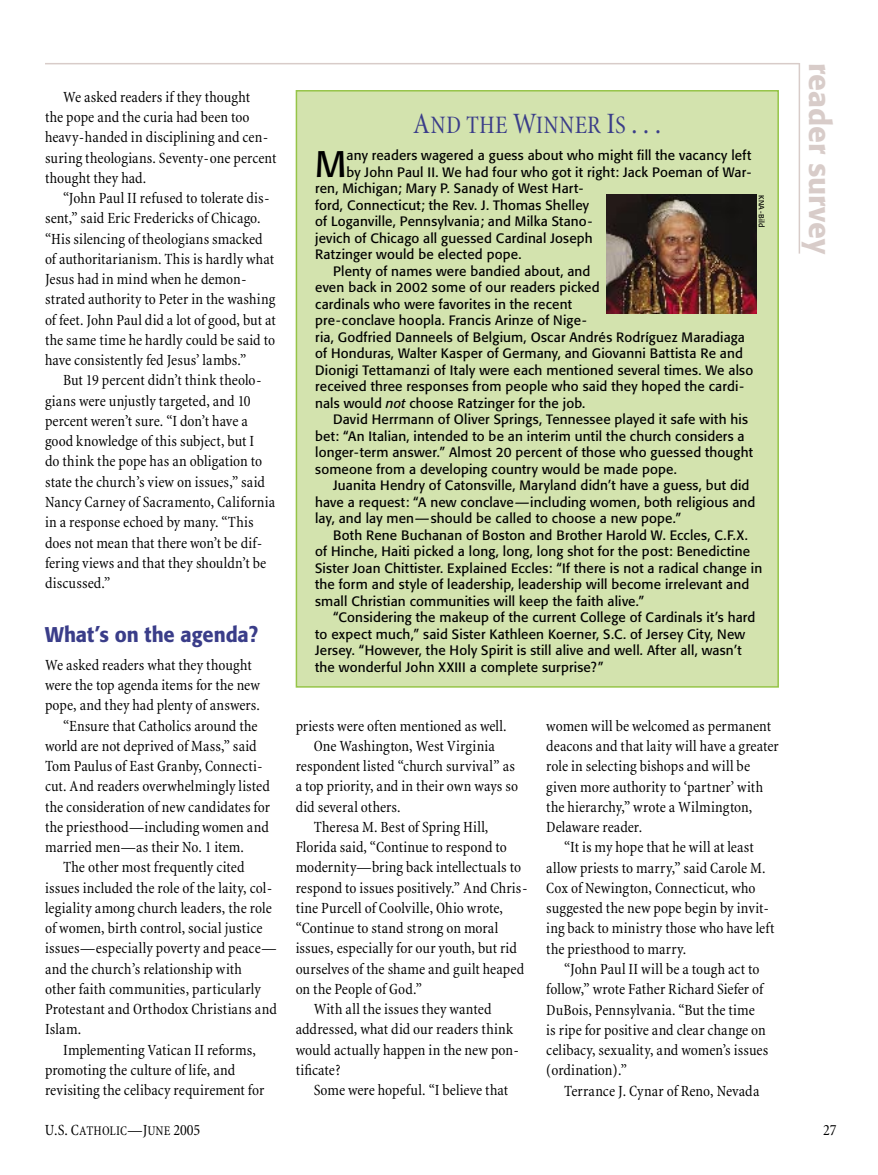
<style>
.page{position:relative;width:878px;height:1175px;background:#fff}
.page>*{position:absolute;margin:0;border:0;box-sizing:border-box;transform-origin:0 0}
.sidebar_text_drop_cap{font:36.6px "Formata";color:#000}
.t1{font:500 30px "Formata";color:#d8ccc9}
.sidebar_title{font:25.5px "Minion MM 367 465 20";letter-spacing:.005em;color:#3a3d89}
.subhead_formata_1_line{font:500 21px "Formata";letter-spacing:-.005em;color:#3a3d89;scale:.95 1}
.body_3_col_indent{font:15.75px/20.2px "Minion MM 367 465 10";letter-spacing:.005em;color:#000}
.body_no_indent{font:15.75px/20.2px "Minion MM 367 465 10";color:#000}
.sidebar_text{font:13.5px/16.5px "Formata";letter-spacing:.01em;color:#000}
.sidebar_text_drop_cap-2{font:13.5px "Formata";letter-spacing:.01em;color:#000}
.artist_credit{font:7.5px "Formata";letter-spacing:.025em;color:#000}
.s1{font-size:30px}
.s2{font-style:italic}
.s3{font-size:13.35px}
</style>
<div class="page">
<hr style="left:798px;top:63px;width:2px;height:191px;background:#d8ccc9">
<hr style="left:45px;top:63px;width:754px;height:1px;background:#d8ccc9">
<div style="left:296px;top:91px;width:482px;height:596px;background:#d3e3ae"></div>
<div style="left:296px;top:90px;width:482px;height:597px;border:2px solid #96c548"></div>
<img style="left:606px;top:194px;width:150px;height:119px">
<p class="body_3_col_indent" style="left:45px;top:87px;width:233px;text-indent:18px">We asked readers if they thought<br>the pope and the curia had been too heavy-handed in disciplining and cen&shy;suring theologians. Seventy-one percent thought they had.</p>
<p class="body_3_col_indent" style="left:45px;top:188px;width:232px;text-indent:18px">“John Paul II refused to tolerate dis&shy;sent,” said Eric Fredericks of Chicago. “His silencing of theologians smacked of authoritarianism. This is hardly what Jesus had in mind when he demon&shy;strated authority to Peter in the washing of feet. John Paul did a lot of good, but at the same time he hardly could be said to have consistently fed Jesus’ lambs.”</p>
<p class="body_3_col_indent" style="left:45px;top:371px;width:232px;text-indent:18px">But 19 percent didn’t think theolo&shy;gians were unjustly targeted, and 10 percent weren’t sure. “I don’t have a good knowledge of this subject, but I<br>do think the pope has an obligation to state the church’s view on issues,” said Nancy Carney of Sacramento, California in a response echoed by many. “This does not mean that there won’t be dif&shy;fering views and that they shouldn’t be discussed.”</p>
<p class="subhead_formata_1_line" style="left:45px;top:621px;width:226px">What’s on the agenda?</p>
<p class="body_no_indent" style="left:45px;top:655px;width:217px">We asked readers what they thought were the top agenda items for the new pope, and they had plenty of answers.</p>
<p class="body_3_col_indent" style="left:45px;top:716px;width:226px;text-indent:18px">“Ensure that Catholics around the world are not deprived of Mass,” said Tom Paulus of East Granby, Connecti&shy;cut. And readers overwhelmingly listed the consideration of new candidates for the priesthood—including women and married men—as their No. 1 item.</p>
<p class="body_3_col_indent" style="left:45px;top:857px;width:233px;text-indent:18px">The other most frequently cited issues included the role of the laity, col&shy;legiality among church leaders, the role of women, birth control, social justice issues—especially poverty and peace— and the church’s relationship with<br>other faith communities, particularly Protestant and Orthodox Christians and Islam.</p>
<p class="body_3_col_indent" style="left:45px;top:1040px;width:221px;text-indent:18px">Implementing Vatican II reforms, promoting the culture of life, and revisiting the celibacy requirement for</p>
<p class="sidebar_title" style="left:413px;top:111px;width:249px"><span class="s1">A</span>ND THE <span class="s1">W</span>INNER <span class="s1">I</span>S <span class="s1">. . .</span></p>
<p class="sidebar_text_drop_cap" style="left:315px;top:141px;width:33px">M</p>
<p class="sidebar_text_drop_cap-2" style="left:346px;top:147px;width:406px">any readers wagered a guess about who might fill the vacancy left</p>
<p class="sidebar_text_drop_cap-2" style="left:346px;top:164px;width:406px">by John Paul II. We had four who got it right: Jack Poeman of War-</p>
<p class="sidebar_text_drop_cap-2" style="left:315px;top:180px;width:270px">ren, Michigan; Mary P. Sanady of West Hart-</p>
<p class="sidebar_text_drop_cap-2" style="left:315px;top:197px;width:275px">ford, Connecticut; the Rev. J. Thomas Shelley</p>
<p class="sidebar_text_drop_cap-2" style="left:315px;top:213px;width:279px">of Loganville, Pennsylvania; and Milka Stano-</p>
<p class="sidebar_text_drop_cap-2" style="left:315px;top:230px;width:279px">jevich of Chicago all guessed Cardinal Joseph</p>
<p class="sidebar_text_drop_cap-2" style="left:315px;top:246px;width:208px">Ratzinger would be elected pope.</p>
<p class="sidebar_text" style="left:315px;top:262px;width:439px;text-indent:18px">Plenty of names were bandied about, and<br>even back in 2002 some of our readers picked<br>cardinals who were favorites in the recent<br>pre-conclave hoopla. Francis Arinze of Nige-<br>ria, Godfried Danneels of Belgium, Oscar Andrés Rodríguez Maradiaga of Honduras, Walter Kasper of Germany, and Giovanni Battista Re and Dionigi Tettamanzi of Italy were each mentioned several times. We also received three responses from people who said they hoped the cardi&shy;nals would <span class="s2">not</span> choose Ratzinger for the job.</p>
<p class="sidebar_text" style="left:315px;top:411px;width:439px;text-indent:18px">David Herrmann of Oliver Springs, Tennessee played it safe with his bet: “An Italian, intended to be an interim until the church considers a longer-term answer.” Almost 20 percent of those who guessed thought someone from a developing country would be made pope.</p>
<p class="sidebar_text" style="left:315px;top:477px;width:441px;text-indent:18px">Juanita Hendry of Catonsville, Maryland didn’t have a guess, but did have a request: “A new conclave—including women, both religious and lay, and lay men—should be called to choose a new pope.”</p>
<p class="sidebar_text" style="left:315px;top:526px;width:448px;text-indent:18px">Both Rene Buchanan of Boston and Brother Harold W. Eccles, C.F.X. of Hinche, Haiti picked a long, long, long shot for the post: Benedictine Sister Joan Chittister. Explained Eccles: “If there is not a radical change in the form and style of leadership, leadership will become irrelevant and small Christian communities will keep the faith alive.”</p>
<p class="sidebar_text" style="left:315px;top:609px;width:441px;text-indent:18px">“Considering the makeup of the current College of Cardinals it’s hard to expect much,” said Sister Kathleen Koerner, S.C. of Jersey City, New Jersey. “However, the Holy Spirit is still alive and well. After all, wasn’t the wonderful John XXIII a complete surprise?”</p>
<p class="artist_credit" style="left:766px;top:195px;width:34px;rotate:90deg">KNA-Bild</p>
<p class="body_3_col_indent" style="left:296px;top:716px;width:212px">priests were often mentioned as well.</p>
<p class="body_3_col_indent" style="left:296px;top:736px;width:224px;text-indent:18px">One Washington, West Virginia respondent listed “church survival” as a top priority, and in their own ways so did several others.</p>
<p class="body_3_col_indent" style="left:296px;top:817px;width:233px;text-indent:18px">Theresa M. Best of Spring Hill, Florida said, “Continue to respond to modernity—bring back intellectuals to respond to issues positively.” And Chris&shy;tine Purcell of Coolville, Ohio wrote, “Continue to stand strong on moral issues, especially for our youth, but rid ourselves of the shame and guilt heaped on the People of God.”</p>
<p class="body_3_col_indent" style="left:296px;top:999px;width:225px;text-indent:18px">With all the issues they wanted addressed, what did our readers think would actually happen in the new pon&shy;tificate?</p>
<p class="body_3_col_indent" style="left:314px;top:1080px;width:196px">Some were hopeful. “I believe that</p>
<p class="body_3_col_indent" style="left:546px;top:716px;width:234px">women will be welcomed as permanent deacons and that laity will have a greater role in selecting bishops and will be given more authority to ‘partner’ with the hierarchy,” wrote a Wilmington, Delaware reader.</p>
<p class="body_3_col_indent" style="left:546px;top:837px;width:230px;text-indent:18px">“It is my hope that he will at least allow priests to marry,” said Carole M.<br>Cox of Newington, Connecticut, who suggested the new pope begin by invit&shy;ing back to ministry those who have left the priesthood to marry.</p>
<p class="body_3_col_indent" style="left:546px;top:959px;width:223px;text-indent:18px">“John Paul II will be a tough act to follow,” wrote Father Richard Siefer of DuBois, Pennsylvania. “But the time is ripe for positive and clear change on celibacy, sexuality, and women’s issues (ordination).”</p>
<p class="body_3_col_indent" style="left:564px;top:1080px;width:197px">Terrance J. Cynar of Reno, Nevada</p>
<h2 class="t1" style="left:838px;top:63px;width:192px;rotate:90deg">reader survey</h2>
<p class="body_3_col_indent" style="left:45px;top:1120px;width:157px">U.S. C<span class="s3">ATHOLIC</span>—J<span class="s3">UNE</span> 2005</p>
<p class="body_3_col_indent" style="left:823px;top:1120px;width:15px">27</p>
</div>
